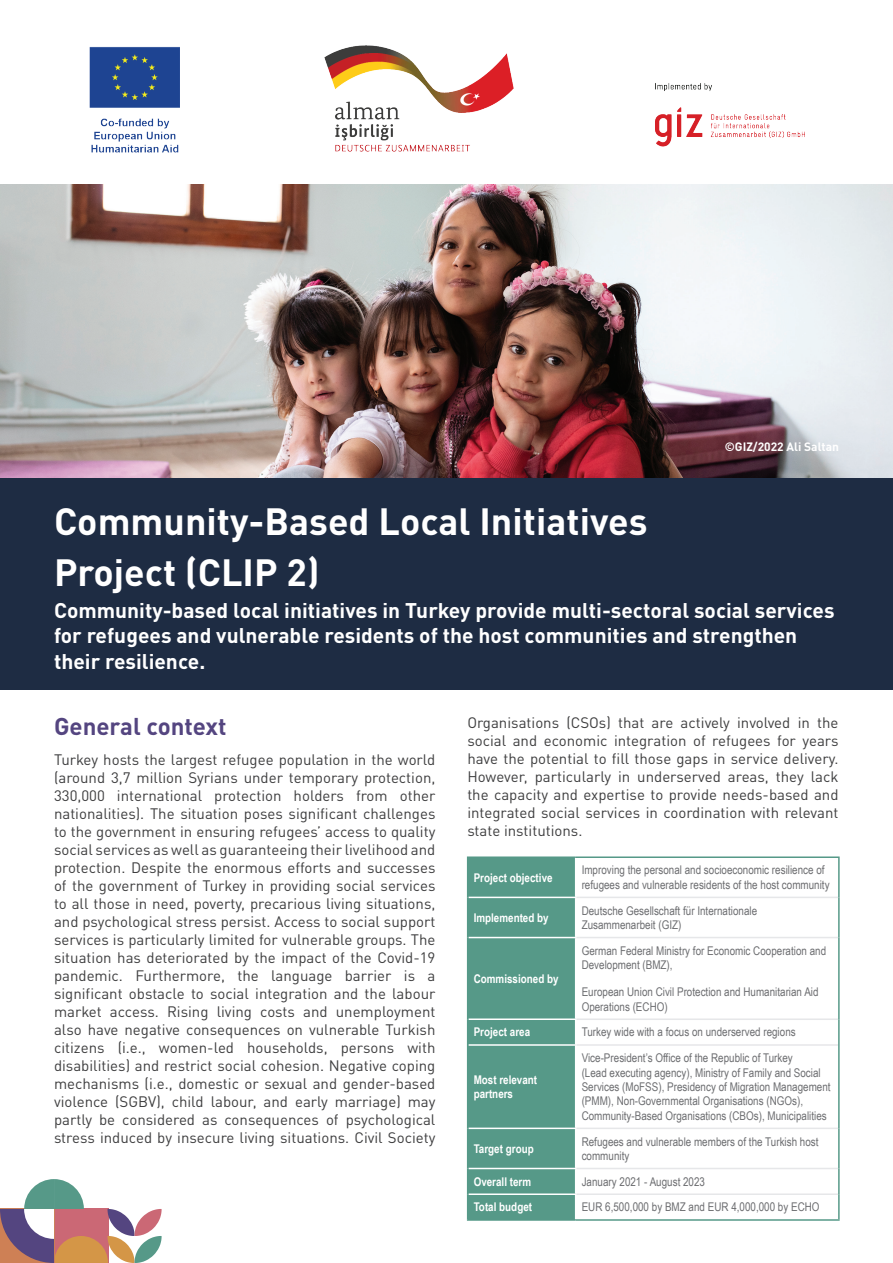
<style>
.page{position:relative;width:893px;height:1263px;background:#fff}
.page>*{position:absolute;margin:0;border:0;box-sizing:border-box;transform-origin:0 0}
.t1{font:700 37.5px/51.3px "DIN Pro";color:#fff}
.t2{font:700 24px "DIN Pro";color:#544580}
.t3{font:700 21px/25.2px "DIN Pro";color:#fff}
.t4{font:15px/18px "DIN Pro";color:#3e3e3f;text-align:justify}
.t5{font:12px/14.4px "Arial Narrow";color:#6c6d70}
.t6{font:700 12px/14.4px "Arial Narrow";color:#fff}
.t7{font:700 12px "DIN Pro";color:#fff}
</style>
<div class="page">
<img style="left:0;top:185px;width:893px;height:293px">
<div style="left:0;top:478px;width:893px;height:212px;background:#1e2c43"></div>
<svg style="left:0;top:1179px;width:162px;height:84px"></svg>
<img style="left:89px;top:45px;width:715px;height:108px">
<hr style="left:576px;top:897px;width:262px;height:1px;background:#e6e7e9">
<hr style="left:576px;top:937px;width:262px;height:1px;background:#e6e7e9">
<hr style="left:576px;top:1018px;width:262px;height:2px;background:#e6e7e9">
<hr style="left:576px;top:1044px;width:262px;height:2px;background:#e6e7e9">
<hr style="left:576px;top:1127px;width:262px;height:2px;background:#e6e7e9">
<hr style="left:576px;top:1168px;width:262px;height:1px;background:#e6e7e9">
<hr style="left:576px;top:1193px;width:262px;height:2px;background:#e6e7e9">
<hr style="left:467px;top:856px;width:109px;height:2px;background:#569988">
<hr style="left:576px;top:856px;width:264px;height:2px;background:#569988">
<hr style="left:838px;top:858px;width:2px;height:39px;background:#569988">
<hr style="left:838px;top:897px;width:2px;height:40px;background:#569988">
<hr style="left:838px;top:937px;width:2px;height:82px;background:#569988">
<hr style="left:838px;top:1019px;width:2px;height:26px;background:#569988">
<hr style="left:838px;top:1045px;width:2px;height:83px;background:#569988">
<hr style="left:838px;top:1128px;width:2px;height:40px;background:#569988">
<hr style="left:838px;top:1168px;width:2px;height:26px;background:#569988">
<div style="left:467px;top:857px;width:109px;height:362px;background:#569988"></div>
<hr style="left:838px;top:1194px;width:2px;height:25px;background:#569988">
<hr style="left:467px;top:1219px;width:109px;height:2px;background:#569988">
<hr style="left:576px;top:1219px;width:264px;height:2px;background:#569988">
<p class="t7" style="left:725px;top:437px;width:116px">©GIZ/2022 Ali Saltan</p>
<h1 class="t1" style="left:54px;top:493px;width:595px">Community-Based Local Initiatives<br>Project (CLIP 2)</h1>
<h3 class="t3" style="left:54px;top:597px;width:782px">Community-based local initiatives in Turkey provide multi-sectoral social services for refugees and vulnerable residents of the host communities and strengthen their resilience.</h3>
<h2 class="t2" style="left:54px;top:707px;width:174px">General context</h2>
<p class="t4" style="left:54px;top:749px;width:383px">Turkey hosts the largest refugee population in the world (around 3,7 million Syrians under temporary protection, 330,000 international protection holders from other nationalities). The situation poses significant challenges to the government in ensuring refugees’ access to quality social services as well as guaranteeing their livelihood and protection. Despite the enormous efforts and successes of the government of Turkey in providing social services to all those in need, poverty, precarious living situations, and psychological stress persist. Access to social support services is particularly limited for vulnerable groups. The situation has deteriorated by the impact of the Covid-19 pandemic. Furthermore, the language barrier is a significant obstacle to social integration and the labour market access. Rising living costs and unemployment also have negative consequences on vulnerable Turkish citizens (i.e., women-led households, persons with disabilities) and restrict social cohesion. Negative coping mechanisms (i.e., domestic or sexual and gender-based violence (SGBV), child labour, and early marriage) may partly be considered as consequences of psychological stress induced by insecure living situations. Civil Society</p>
<p class="t4" style="left:467px;top:713px;width:373px">Organisations (CSOs) that are actively involved in the social and economic integration of refugees for years have the potential to fill those gaps in service delivery.<br>However, particularly in underserved areas, they lack the capacity and expertise to provide needs-based and integrated social services in coordination with relevant state institutions.</p>
<p class="t6" style="left:474px;top:870px;width:80px">Project objective</p>
<p class="t5" style="left:582px;top:862px;width:249px">Improving the personal and socioeconomic resilience of refugees and vulnerable residents of the host community</p>
<p class="t6" style="left:474px;top:910px;width:77px">Implemented by</p>
<p class="t5" style="left:582px;top:903px;width:177px">Deutsche Gesellschaft für Internationale<br>Zusammenarbeit (GIZ)</p>
<p class="t6" style="left:474px;top:971px;width:86px">Commissioned by</p>
<p class="t5" style="left:582px;top:943px;width:246px">German Federal Ministry for Economic Cooperation and<br>Development (BMZ),</p>
<p class="t5" style="left:582px;top:984px;width:238px">European Union Civil Protection and Humanitarian Aid<br>Operations (ECHO)</p>
<p class="t6" style="left:474px;top:1024px;width:58px">Project area</p>
<p class="t5" style="left:582px;top:1024px;width:216px">Turkey wide with a focus on underserved regions</p>
<p class="t6" style="left:474px;top:1072px;width:65px">Most relevant partners</p>
<p class="t5" style="left:582px;top:1050px;width:250px">Vice-President’s Office of the Republic of Turkey<br>(Lead executing agency), Ministry of Family and Social Services (MoFSS), Presidency of Migration Management (PMM), Non-Governmental Organisations (NGOs), Community-Based Organisations (CBOs), Municipalities</p>
<p class="t6" style="left:474px;top:1141px;width:62px">Target group</p>
<p class="t5" style="left:582px;top:1134px;width:238px">Refugees and vulnerable members of the Turkish host community</p>
<p class="t6" style="left:474px;top:1174px;width:59px">Overall term</p>
<p class="t5" style="left:582px;top:1174px;width:125px">January 2021 - August 2023</p>
<p class="t6" style="left:474px;top:1199px;width:60px">Total budget</p>
<p class="t5" style="left:582px;top:1199px;width:239px">EUR 6,500,000 by BMZ and EUR 4,000,000 by ECHO</p>
</div>
